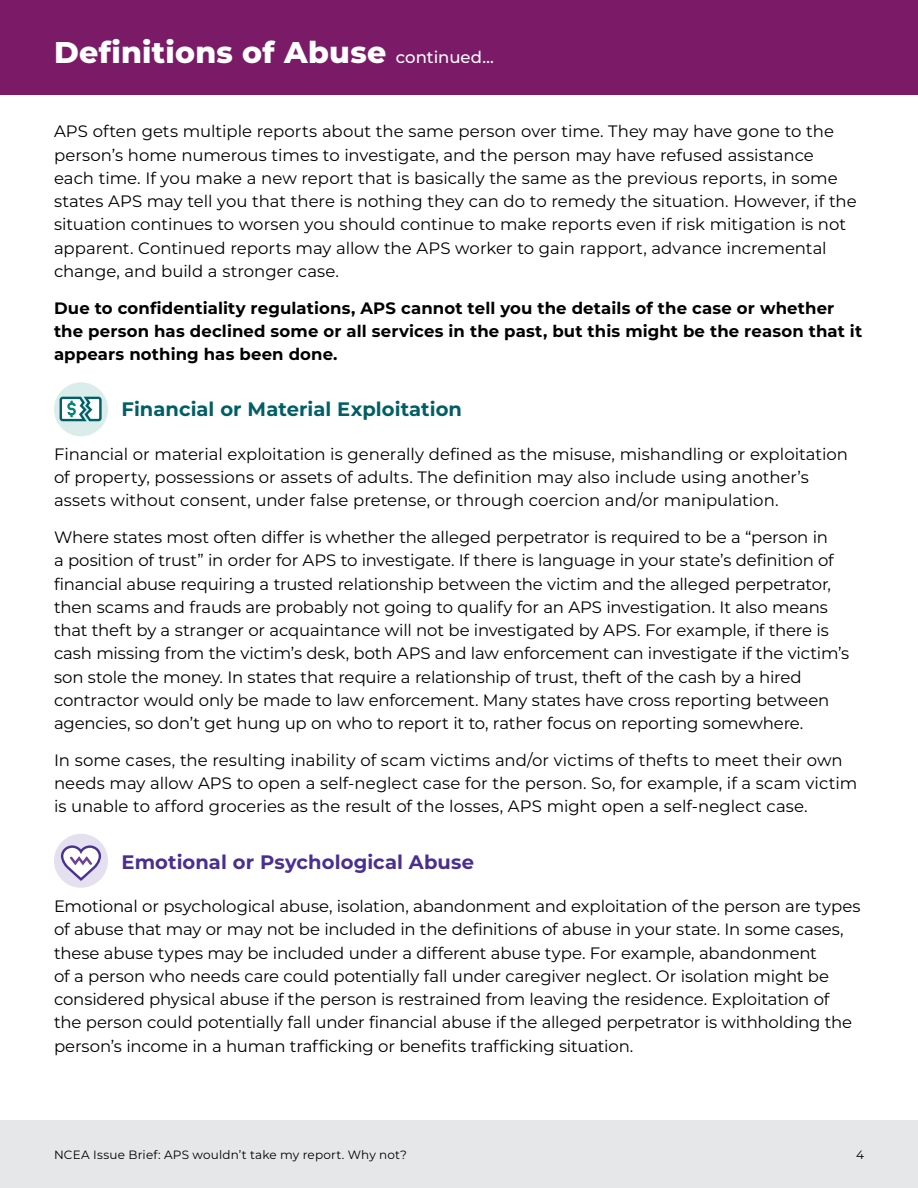
<style>
.page{position:relative;width:918px;height:1188px;background:#fff}
.page>*{position:absolute;margin:0;border:0;box-sizing:border-box;transform-origin:0 0}
.t1{font:800 30px "Montserrat";letter-spacing:.01em;color:#fff}
.H03__Types_of_abuse{font:700 19.5px "Montserrat";color:#005e67}
.H03__Types_of_abuse-2{font:700 19.5px "Montserrat";letter-spacing:.005em;color:#492f92}
.P__Body{font:16.5px/23.2px "Montserrat";letter-spacing:-.005em;color:#000}
.P__Body-2{font:700 16.5px/23.2px "Montserrat";letter-spacing:.01em;color:#000}
.t2{font:12px "Montserrat";letter-spacing:.015em;color:#000}
.s1{font-weight:500;font-size:16.5px}
</style>
<div class="page">
<div style="left:0;top:1120px;width:918px;height:68px;background:#e6e7e8"></div>
<div style="left:54px;top:382px;width:54px;height:54px;background:#daedeb;border-radius:50%"></div>
<svg style="left:60px;top:397px;width:42px;height:24px"></svg>
<div style="left:54px;top:834px;width:54px;height:54px;background:#e4e0ef;border-radius:50%"></div>
<svg style="left:61px;top:845px;width:40px;height:36px"></svg>
<div style="left:0;top:0;width:918px;height:94px;background:#7b1b67"></div>
<h1 class="t1" style="left:54px;top:30px;width:441px">Definitions of Abuse <span class="s1">continued…</span></h1>
<p class="P__Body" style="left:54px;top:119px;width:804px">APS often gets multiple reports about the same person over time. They may have gone to the person’s home numerous times to investigate, and the person may have refused assistance each time. If you make a new report that is basically the same as the previous reports, in some states APS may tell you that there is nothing they can do to remedy the situation. However, if the situation continues to worsen you should continue to make reports even if risk mitigation is not apparent. Continued reports may allow the APS worker to gain rapport, advance incremental change, and build a stronger case.</p>
<p class="P__Body-2" style="left:54px;top:295px;width:810px">Due to confidentiality regulations, APS cannot tell you the details of the case or whether the person has declined some or all services in the past, but this might be the reason that it appears nothing has been done.</p>
<h3 class="H03__Types_of_abuse" style="left:122px;top:395px;width:342px">Financial or Material Exploitation</h3>
<p class="P__Body" style="left:54px;top:442px;width:796px">Financial or material exploitation is generally defined as the misuse, mishandling or exploitation of property, possessions or assets of adults. The definition may also include using another’s assets without consent, under false pretense, or through coercion and/or manipulation.</p>
<p class="P__Body" style="left:54px;top:525px;width:797px">Where states most often differ is whether the alleged perpetrator is required to be a “person in<br>a position of trust” in order for APS to investigate. If there is language in your state’s definition of financial abuse requiring a trusted relationship between the victim and the alleged perpetrator, then scams and frauds are probably not going to qualify for an APS investigation. It also means that theft by a stranger or acquaintance will not be investigated by APS. For example, if there is cash missing from the victim’s desk, both APS and law enforcement can investigate if the victim’s son stole the money. In states that require a relationship of trust, theft of the cash by a hired contractor would only be made to law enforcement. Many states have cross reporting between agencies, so don’t get hung up on who to report it to, rather focus on reporting somewhere.</p>
<p class="P__Body" style="left:54px;top:748px;width:805px">In some cases, the resulting inability of scam victims and/or victims of thefts to meet their own needs may allow APS to open a self-neglect case for the person. So, for example, if a scam victim is unable to afford groceries as the result of the losses, APS might open a self-neglect case.</p>
<h3 class="H03__Types_of_abuse-2" style="left:122px;top:848px;width:354px">Emotional or Psychological Abuse</h3>
<p class="P__Body" style="left:54px;top:894px;width:808px">Emotional or psychological abuse, isolation, abandonment and exploitation of the person are types of abuse that may or may not be included in the definitions of abuse in your state. In some cases, these abuse types may be included under a different abuse type. For example, abandonment<br>of a person who needs care could potentially fall under caregiver neglect. Or isolation might be considered physical abuse if the person is restrained from leaving the residence. Exploitation of the person could potentially fall under financial abuse if the alleged perpetrator is withholding the person’s income in a human trafficking or benefits trafficking situation.</p>
<p class="t2" style="left:54px;top:1147px;width:355px">NCEA Issue Brief: APS wouldn’t take my report. Why not?</p>
<p class="t2" style="left:856px;top:1147px;width:9px">4</p>
</div>
